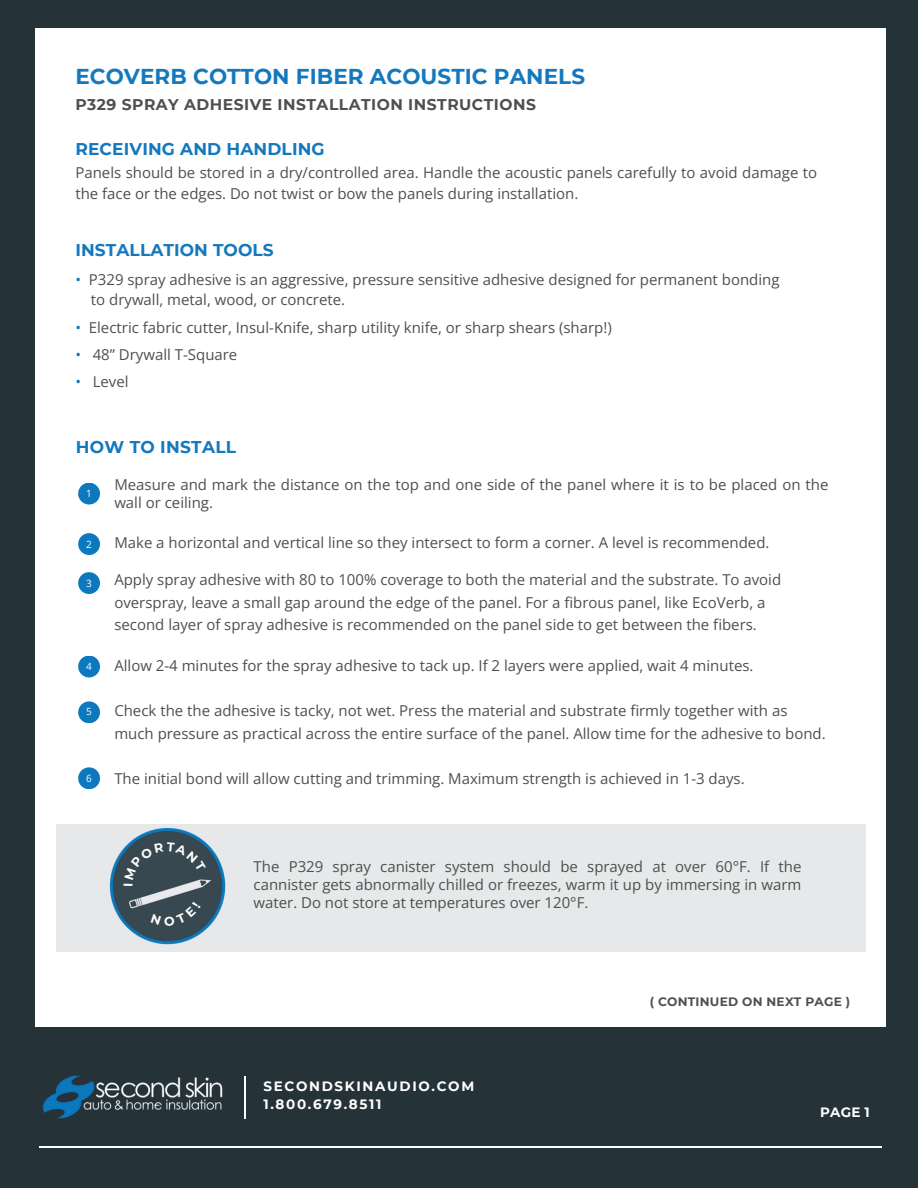
<style>
.page{position:relative;width:918px;height:1188px;background:#253238}
.page>*{position:absolute;margin:0;border:0;box-sizing:border-box;transform-origin:0 0}
.t1{font:700 21.4px "Montserrat";letter-spacing:.005em;color:#1478be}
.t2{font:700 17px "Montserrat";letter-spacing:.01em;color:#1478be}
.t3{font:700 15.6px "Montserrat";letter-spacing:.03em;color:#4e4f4f}
.t4{font:15px/18px "Open Sans";color:#4e4f4f}
.t5{font:700 13.6px/18px "Montserrat";letter-spacing:.125em;color:#fff}
.t6{font:700 12.2px "Montserrat";letter-spacing:.02em;color:#4e4f4f}
.t7{font:10px "Open Sans";color:#fff}
.s1{color:#0c78be}
</style>
<div class="page">
<div style="left:35px;top:28px;width:850px;height:998px;background:#fff"></div>
<div style="left:56px;top:824px;width:809px;height:128px;background:#e7e8e9"></div>
<img style="left:109px;top:827px;width:116px;height:118px">
<img style="left:42px;top:1075px;width:181px;height:44px">
<hr style="left:244px;top:1076px;width:1px;height:42px;background:#fff">
<hr style="left:39px;top:1146px;width:842px;height:2px;background:#fff">
<div style="left:78px;top:767px;width:22px;height:22px;background:#0c78be;border-radius:50%"></div>
<div style="left:78px;top:701px;width:22px;height:22px;background:#0c78be;border-radius:50%"></div>
<div style="left:78px;top:656px;width:22px;height:21px;background:#0c78be;border-radius:50%"></div>
<div style="left:78px;top:572px;width:22px;height:22px;background:#0c78be;border-radius:50%"></div>
<div style="left:78px;top:533px;width:22px;height:22px;background:#0c78be;border-radius:50%"></div>
<div style="left:78px;top:483px;width:22px;height:22px;background:#0c78be;border-radius:50%"></div>
<svg style="left:151px;top:902px;width:50px;height:24px"></svg>
<div style="left:124px;top:842px;width:82px;height:44px;background:#374850"></div>
<h2 class="t1" style="left:75px;top:63px;width:511px">ECOVERB COTTON FIBER ACOUSTIC PANELS</h2>
<h1 class="t3" style="left:75px;top:95px;width:462px">P329 SPRAY ADHESIVE INSTALLATION INSTRUCTIONS</h1>
<p class="t2" style="left:75px;top:139px;width:251px">RECEIVING AND HANDLING</p>
<h4 class="t4" style="left:75px;top:161px;width:743px;line-height:21px">Panels should be stored in a dry/controlled area. Handle the acoustic panels carefully to avoid damage to the face or the edges. Do not twist or bow the panels during installation.</h4>
<p class="t2" style="left:75px;top:240px;width:200px">INSTALLATION TOOLS</p>
<h2 class="t4" style="left:91px;top:270px;width:690px;line-height:19.6px;text-indent:-16px"><span class="s1">•</span> P329 spray adhesive is an aggressive, pressure sensitive adhesive designed for permanent bonding to drywall, metal, wood, or concrete.</h2>
<h2 class="t4" style="left:75px;top:318px;width:538px"><span class="s1">•</span> Electric fabric cutter, Insul-Knife, sharp utility knife, or sharp shears (sharp!)</h2>
<h2 class="t4" style="left:75px;top:345px;width:163px"><span class="s1">•</span> 48” Drywall T-Square</h2>
<h2 class="t4" style="left:75px;top:372px;width:55px"><span class="s1">•</span> Level</h2>
<p class="t2" style="left:76px;top:436px;width:162px">HOW TO INSTALL</p>
<p class="t7" style="left:86px;top:486px;width:7px">1</p>
<p class="t4" style="left:114px;top:476px;width:715px">Measure and mark the distance on the top and one side of the panel where it is to be placed on the wall or ceiling.</p>
<p class="t4" style="left:114px;top:533px;width:656px">Make a horizontal and vertical line so they intersect to form a corner. A level is recommended.</p>
<p class="t4" style="left:114px;top:568px;width:668px;line-height:22.4px">Apply spray adhesive with 80 to 100% coverage to both the material and the substrate. To avoid overspray, leave a small gap around the edge of the panel. For a fibrous panel, like EcoVerb, a</p>
<p class="t4" style="left:114px;top:615px;width:644px">second layer of spray adhesive is recommended on the panel side to get between the fibers.</p>
<p class="t4" style="left:114px;top:657px;width:641px">Allow 2-4 minutes for the spray adhesive to tack up. If 2 layers were applied, wait 4 minutes.</p>
<p class="t4" style="left:114px;top:699px;width:713px;line-height:22.4px">Check the the adhesive is tacky, not wet. Press the material and substrate firmly together with as much pressure as practical across the entire surface of the panel. Allow time for the adhesive to bond.</p>
<p class="t4" style="left:114px;top:769px;width:632px">The initial bond will allow cutting and trimming. Maximum strength is achieved in 1-3 days.</p>
<p class="t7" style="left:86px;top:537px;width:7px">2</p>
<h4 class="t7" style="left:86px;top:576px;width:7px">3</h4>
<p class="t7" style="left:86px;top:659px;width:7px">4</p>
<p class="t7" style="left:86px;top:705px;width:7px">5</p>
<h3 class="t7" style="left:86px;top:771px;width:7px">6</h3>
<h2 class="t4" style="left:254px;top:857px;width:549px;text-align:justify">The P329 spray canister system should be sprayed at over 60°F. If the cannister gets abnormally chilled or freezes, warm it up by immersing in warm water. Do not store at temperatures over 120°F.</h2>
<p class="t5" style="left:263px;top:1077px;width:212px">SECONDSKINAUDIO.COM<br>1.800.679.8511</p>
<p class="t6" style="left:650px;top:994px;width:202px">( CONTINUED ON NEXT PAGE )</p>
<h2 class="t5" style="left:820px;top:1103px;width:51px">PAGE 1</h2>
</div>
